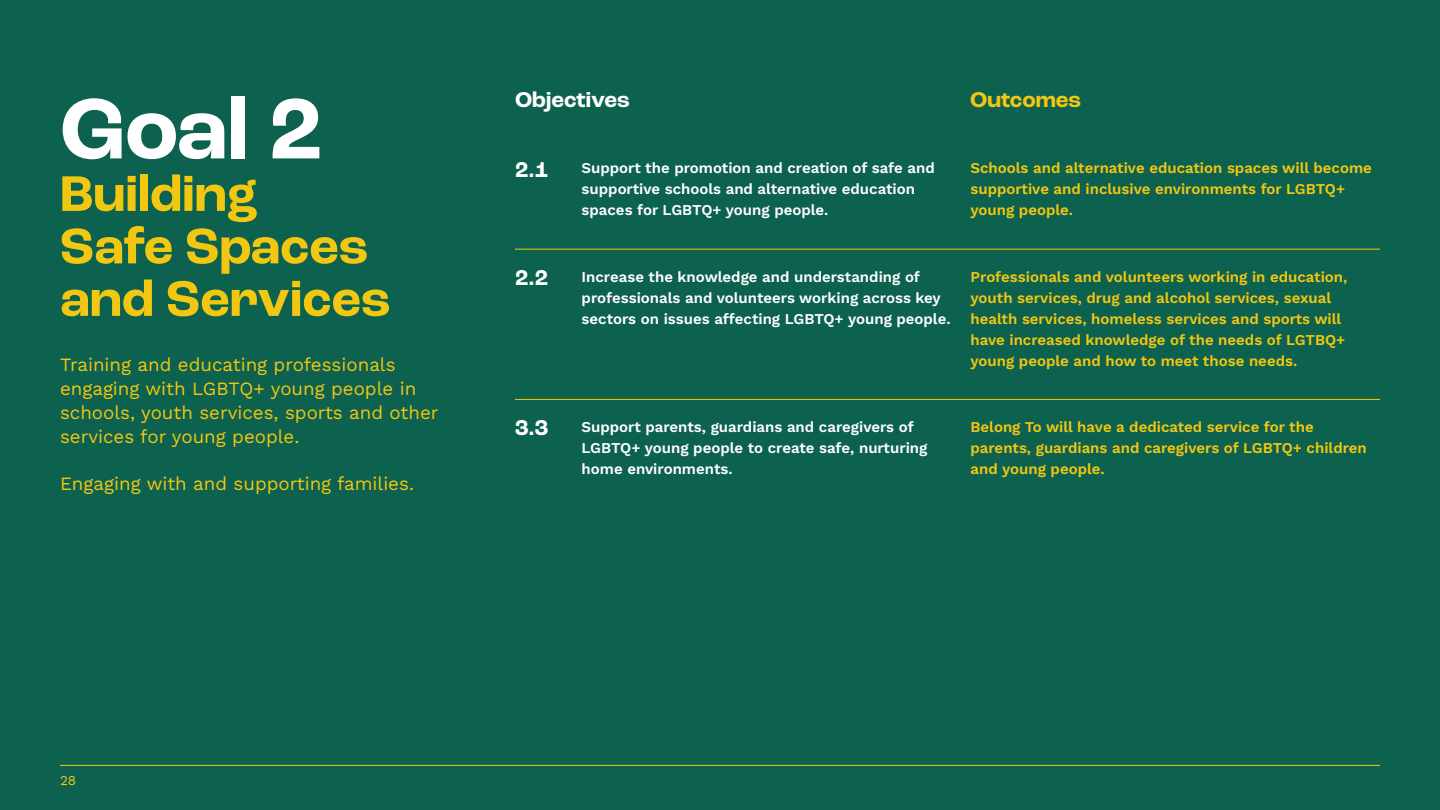
<style>
.page{position:relative;width:1440px;height:810px;background:#0d614f}
.page>*{position:absolute;margin:0;border:0;box-sizing:border-box;transform-origin:0 0}
.t1{font:700 90px "Roc Grotesk";color:#fff}
.t2{font:700 52.5px/52.5px "Roc Grotesk";color:#f2c712}
.t3{font:700 22.5px "Roc Grotesk";color:#fff}
.t4{font:700 22.5px "Roc Grotesk";color:#f2c712}
.t5{font:18.75px/24px "Work Sans";color:#f2c712}
.t6{font:600 15px/21px "Work Sans";color:#f2c712}
.t7{font:600 15px/21px "Work Sans";color:#fff}
.t8{font:13.5px "Work Sans";color:#f2c712}
</style>
<div class="page">
<hr style="left:515px;top:249px;width:59px;height:1px;background:#f2c712">
<hr style="left:574px;top:249px;width:389px;height:1px;background:#f2c712">
<hr style="left:963px;top:249px;width:417px;height:1px;background:#f2c712">
<hr style="left:515px;top:399px;width:59px;height:1px;background:#f2c712">
<hr style="left:574px;top:399px;width:389px;height:1px;background:#f2c712">
<hr style="left:963px;top:399px;width:417px;height:1px;background:#f2c712">
<hr style="left:60px;top:765px;width:1320px;height:1px;background:#f2c712">
<h1 class="t1" style="left:60px;top:73px;width:265px">Goal 2</h1>
<h2 class="t2" style="left:60px;top:168px;width:332px">Building<br>Safe Spaces and Services</h2>
<p class="t5" style="left:60px;top:352px;width:380px">Training and educating professionals engaging with LGBTQ+ young people in schools, youth services, sports and other services for young people.</p>
<p class="t5" style="left:60px;top:471px;width:356px">Engaging with and supporting families.</p>
<h3 class="t3" style="left:515px;top:86px;width:116px">Objectives</h3>
<h3 class="t4" style="left:970px;top:86px;width:113px">Outcomes</h3>
<h3 class="t3" style="left:515px;top:155px;width:35px">2.1</h3>
<p class="t7" style="left:582px;top:157px;width:355px">Support the promotion and creation of safe and supportive schools and alternative education spaces for LGBTQ+ young people.</p>
<p class="t6" style="left:970px;top:157px;width:403px">Schools and alternative education spaces will become supportive and inclusive environments for LGBTQ+ young people.</p>
<h3 class="t3" style="left:515px;top:264px;width:35px">2.2</h3>
<p class="t7" style="left:582px;top:265px;width:371px">Increase the knowledge and understanding of professionals and volunteers working across key sectors on issues affecting LGBTQ+ young people.</p>
<p class="t6" style="left:970px;top:265px;width:378px">Professionals and volunteers working in education, youth services, drug and alcohol services, sexual health services, homeless services and sports will have increased knowledge of the needs of LGTBQ+ young people and how to meet those needs.</p>
<h3 class="t3" style="left:515px;top:414px;width:35px">3.3</h3>
<p class="t7" style="left:582px;top:416px;width:347px">Support parents, guardians and caregivers of<br>LGBTQ+ young people to create safe, nurturing home environments.</p>
<p class="t6" style="left:970px;top:416px;width:398px">Belong To will have a dedicated service for the parents, guardians and caregivers of LGBTQ+ children and young people.</p>
<p class="t8" style="left:60px;top:771px;width:18px">28</p>
</div>
